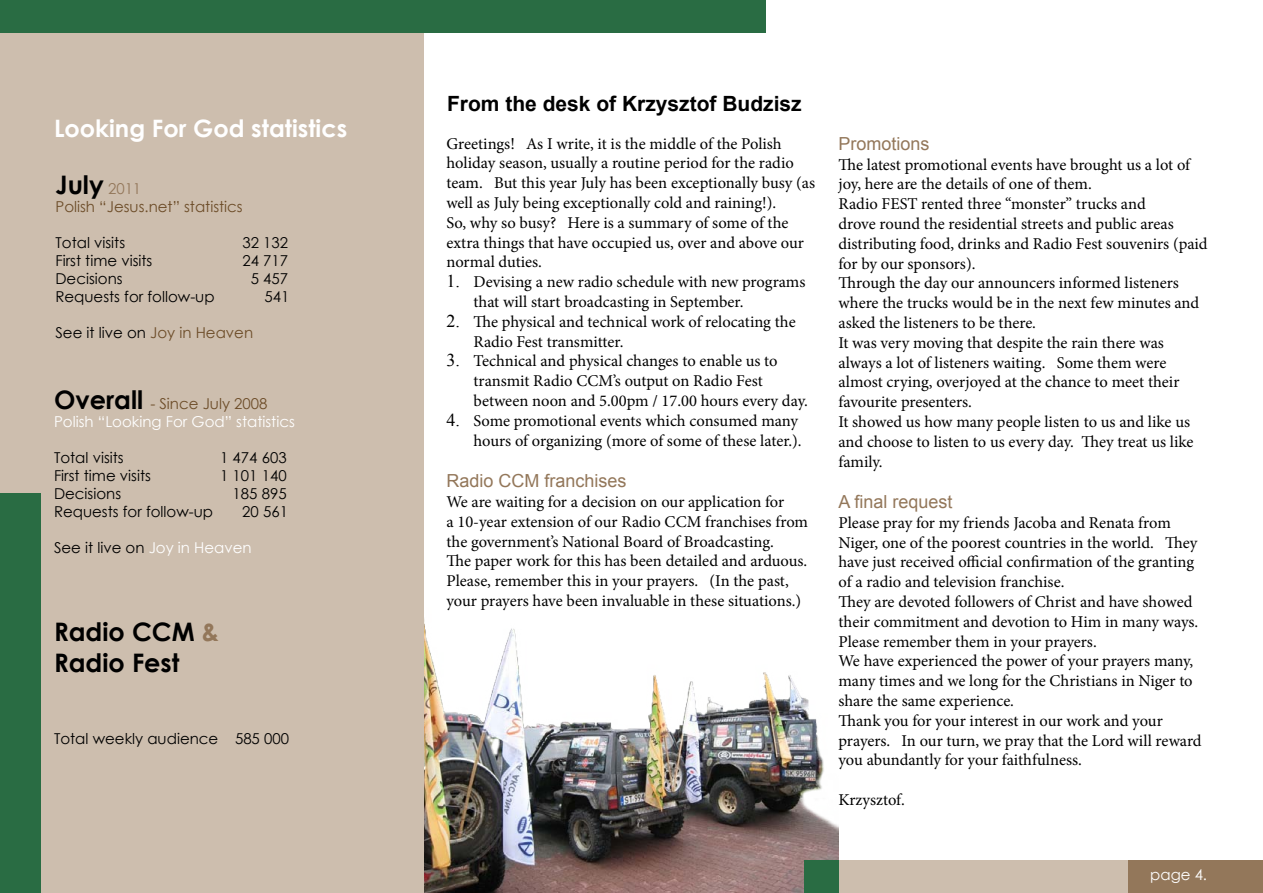
<style>
.page{position:relative;width:1263px;height:893px;background:#fff}
.page>*{position:absolute;margin:0;border:0;box-sizing:border-box;transform-origin:0 0}
.t1{font:700 25.5px/30.6px "Century Gothic";color:#000}
.t2{font:700 24px "Century Gothic";color:#fff}
.t3{font:700 21px "Arial";color:#000}
.t4{font:18px "Arial";color:#93775a}
.t5{font:16.5px/19.8px "Minion Pro";letter-spacing:-.005em;color:#000}
.t6{font:15px "Century Gothic";color:#000}
.t7{font:15px/18px "Century Gothic";color:#fff}
.t8{font:15px "Century Gothic";color:#6d4d29}
.s1{font-weight:400;font-size:15px;color:#93775a}
.s2{color:#6d4d29}
.s3{font-weight:700;font-size:25.5px;color:#000}
.s4{color:#fff}
.s5{color:#93775a}
.s6{font-family:"Times New Roman";font-size:18px}
</style>
<div class="page">
<img style="left:424px;top:619px;width:414px;height:273px">
<div style="left:0;top:32px;width:424px;height:861px;background:#cdbeae"></div>
<div style="left:0;top:493px;width:40px;height:400px;background:#296c43"></div>
<div style="left:0;top:0;width:765px;height:32px;background:#296c43"></div>
<div style="left:1128px;top:860px;width:135px;height:33px;background:#93775a"></div>
<div style="left:838px;top:860px;width:290px;height:33px;background:#cdbeae"></div>
<div style="left:804px;top:860px;width:34px;height:33px;background:#296c43"></div>
<h2 class="t2" style="left:54px;top:110px;width:295px">Looking For God statistics</h2>
<h1 class="t1" style="left:55px;top:169px;width:87px">July <span class="s1">2011</span></h1>
<p class="t8" style="left:55px;top:196px;width:189px">Polish “Jesus.net” statistics</p>
<p class="t6" style="left:55px;top:232px;width:71px">Total visits</p>
<p class="t6" style="left:242px;top:232px;width:47px">32 132</p>
<p class="t6" style="left:55px;top:250px;width:98px">First time visits</p>
<p class="t6" style="left:242px;top:250px;width:47px">24 717</p>
<p class="t6" style="left:55px;top:268px;width:69px">Decisions</p>
<p class="t6" style="left:251px;top:268px;width:39px">5 457</p>
<p class="t6" style="left:55px;top:286px;width:161px">Requests for follow-up</p>
<p class="t6" style="left:265px;top:286px;width:26px">541</p>
<p class="t6" style="left:55px;top:322px;width:199px">See it live on <span class="s2">Joy in Heaven</span></p>
<p class="t7" style="left:54px;top:395px;width:242px"><span class="s3">Overall</span> <span class="s2">- Since July 2008<br></span>Polish “Looking For God” statistics</p>
<p class="t6" style="left:54px;top:448px;width:71px">Total visits</p>
<p class="t6" style="left:220px;top:448px;width:68px">1 474 603</p>
<p class="t6" style="left:54px;top:466px;width:98px">First time visits</p>
<p class="t6" style="left:220px;top:466px;width:68px">1 101 140</p>
<p class="t6" style="left:54px;top:484px;width:69px">Decisions</p>
<p class="t6" style="left:233px;top:484px;width:56px">185 895</p>
<p class="t6" style="left:54px;top:502px;width:161px">Requests for follow-up</p>
<p class="t6" style="left:242px;top:502px;width:47px">20 561</p>
<p class="t6" style="left:54px;top:538px;width:199px">See it live on <span class="s4">Joy in Heaven</span></p>
<h1 class="t1" style="left:54px;top:616px;width:167px">Radio CCM <span class="s5">&amp;<br></span>Radio Fest</h1>
<p class="t6" style="left:54px;top:728px;width:237px">Total weekly audience 585 000</p>
<p class="t3" style="left:447px;top:90px;width:356px">From the desk of Krzysztof Budzisz</p>
<p class="t5" style="left:446px;top:134px;width:370px">Greetings! As I write, it is the middle of the Polish holiday season, usually a routine period for the radio team. But this year July has been exceptionally busy (as well as July being exceptionally cold and raining!).<br>So, why so busy? Here is a summary of some of the extra things that have occupied us, over and above our normal duties.</p>
<p class="t5" style="left:473px;top:272px;width:333px;text-indent:-27px"><span class="s6">1.</span> Devising a new radio schedule with new programs that will start broadcasting in September.</p>
<p class="t5" style="left:473px;top:312px;width:324px;text-indent:-27px"><span class="s6">2.</span> The physical and technical work of relocating the<br>Radio Fest transmitter.</p>
<p class="t5" style="left:473px;top:351px;width:336px;text-indent:-27px"><span class="s6">3.</span> Technical and physical changes to enable us to transmit Radio CCM’s output on Radio Fest between noon and 5.00pm / 17.00 hours every day.</p>
<p class="t5" style="left:446px;top:411px;width:357px;text-align:right"><span class="s6">4.</span> Some promotional events which consumed many hours of organizing (more of some of these later.).</p>
<p class="t4" style="left:446px;top:469px;width:182px">Radio CCM franchises</p>
<p class="t5" style="left:446px;top:492px;width:363px">We are waiting for a decision on our application for<br>a 10-year extension of our Radio CCM franchises from the government’s National Board of Broadcasting.<br>The paper work for this has been detailed and arduous.<br>Please, remember this in your prayers. (In the past, your prayers have been invaluable in these situations.)</p>
<p class="t4" style="left:838px;top:132px;width:93px">Promotions</p>
<p class="t5" style="left:838px;top:154px;width:371px">The latest promotional events have brought us a lot of joy, here are the details of one of them.<br>Radio FEST rented three “monster” trucks and<br>drove round the residential streets and public areas distributing food, drinks and Radio Fest souvenirs (paid for by our sponsors).<br>Through the day our announcers informed listeners where the trucks would be in the next few minutes and asked the listeners to be there.<br>It was very moving that despite the rain there was always a lot of listeners waiting. Some them were almost crying, overjoyed at the chance to meet their favourite presenters.<br>It showed us how many people listen to us and like us and choose to listen to us every day. They treat us like family.</p>
<p class="t4" style="left:838px;top:490px;width:116px">A final request</p>
<p class="t5" style="left:838px;top:513px;width:365px">Please pray for my friends Jacoba and Renata from Niger, one of the poorest countries in the world. They have just received official confirmation of the granting of a radio and television franchise.<br>They are devoted followers of Christ and have showed their commitment and devotion to Him in many ways.<br>Please remember them in your prayers.<br>We have experienced the power of your prayers many, many times and we long for the Christians in Niger to share the same experience.<br>Thank you for your interest in our work and your prayers. In our turn, we pray that the Lord will reward you abundantly for your faithfulness.</p>
<p class="t5" style="left:838px;top:790px;width:68px">Krzysztof.</p>
<p class="t7" style="left:1150px;top:865px;width:58px">page 4.</p>
</div>
